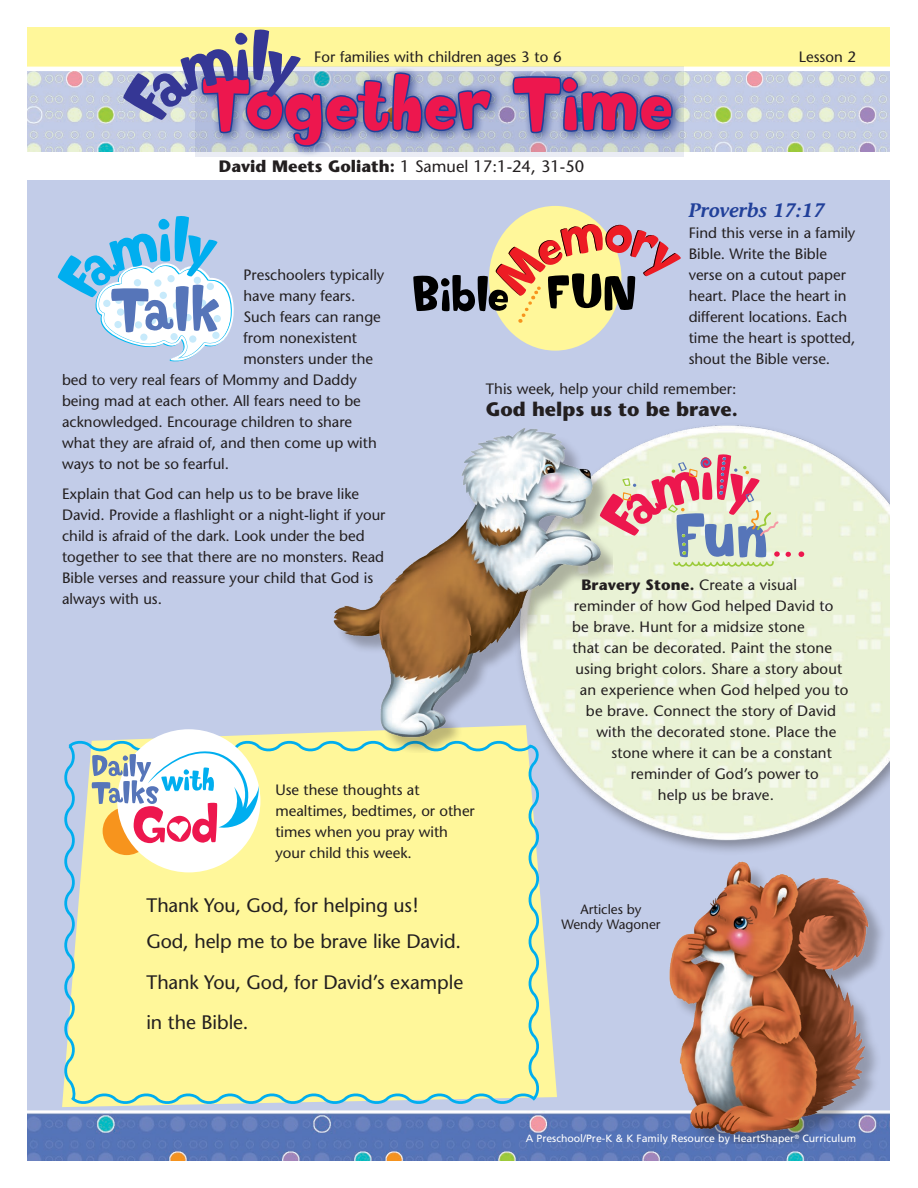
<style>
.page{position:relative;width:918px;height:1188px;background:#fff}
.page>*{position:absolute;margin:0;border:0;box-sizing:border-box;transform-origin:0 0}
.t1{font:19.5px/36px "Stone Sans";letter-spacing:-.005em;color:#231f20}
.t2{font:700 19.5px "Stone Sans";color:#231f20}
.t3{font:italic 600 19.5px "Stone Informal";color:#21409a}
.t4{font:16.5px "Stone Sans";color:#231f20}
.t5{font:15px/21px "Stone Sans";color:#231f20}
.t6{font:700 15px "Stone Sans";letter-spacing:.01em;color:#231f20}
.t7{font:13.5px/15px "Stone Sans";color:#231f20;text-align:center}
.t8{font:10.5px "Frutiger";color:#fff}
.s1{font-weight:700}
.s2{font-weight:400}
</style>
<div class="page">
<div style="left:0;top:9px;width:909px;height:89px;background:#fff79a"></div>
<img style="left:27px;top:72px;width:863px;height:1089px">
<svg style="left:62px;top:725px;width:495px;height:382px;background:#cdd4d9"></svg>
<img style="left:645px;top:852px;width:244px;height:291px">
<svg style="left:60px;top:737px;width:483px;height:371px;background:#f4f2a0"></svg>
<svg style="left:786px;top:552px;width:5px;height:5px"></svg>
<svg style="left:798px;top:551px;width:6px;height:6px"></svg>
<svg style="left:613px;top:454px;width:167px;height:113px;background:#d8beb8"></svg>
<img style="left:323px;top:415px;width:290px;height:337px">
<div style="left:103px;top:807px;width:48px;height:48px;background:#f7941d;border-radius:50%"></div>
<div style="left:117px;top:729px;width:143px;height:143px;background:#fff;border-radius:50%"></div>
<svg style="left:91px;top:750px;width:168px;height:93px"></svg>
<div style="left:489px;top:206px;width:132px;height:145px;background:#fff79a;border-radius:50%"></div>
<svg style="left:413px;top:223px;width:268px;height:100px"></svg>
<div style="left:27px;top:152px;width:864px;height:28px;background:#fff"></div>
<svg style="left:58px;top:216px;width:177px;height:147px"></svg>
<div style="left:0;top:0;width:918px;height:27px;background:#fff"></div>
<div style="left:0;top:0;width:27px;height:1188px;background:#fff"></div>
<div style="left:890px;top:0;width:28px;height:1188px;background:#fff"></div>
<hr style="left:16px;top:67px;width:883px;height:4px;background:#fff">
<svg style="left:494px;top:66px;width:189px;height:91px;background:#c2c8d9"></svg>
<svg style="left:509px;top:76px;width:165px;height:59px;background:#ab6494"></svg>
<svg style="left:123px;top:29px;width:371px;height:128px"></svg>
<p class="t5" style="left:314px;top:46px;width:249px">For families with children ages 3 to 6</p>
<p class="t4" style="left:219px;top:156px;width:367px"><span class="s1">David Meets Goliath:</span> 1 Samuel 17:1-24, 31-50</p>
<p class="t5" style="left:799px;top:46px;width:59px">Lesson 2</p>
<h1 class="t3" style="left:689px;top:198px;width:138px">Proverbs 17:17</h1>
<p class="t5" style="left:689px;top:222px;width:168px">Find this verse in a family<br>Bible. Write the Bible verse on a cutout paper heart. Place the heart in different locations. Each time the heart is spotted, shout the Bible verse.</p>
<p class="t5" style="left:486px;top:378px;width:252px">This week, help your child remember:</p>
<h1 class="t2" style="left:486px;top:398px;width:253px">God helps us to be brave.</h1>
<p class="t5" style="left:244px;top:264px;width:142px">Preschoolers typically</p>
<p class="t5" style="left:244px;top:285px;width:113px">have many fears.</p>
<p class="t5" style="left:244px;top:306px;width:139px">Such fears can range</p>
<p class="t5" style="left:244px;top:327px;width:115px">from nonexistent</p>
<p class="t5" style="left:244px;top:348px;width:131px">monsters under the</p>
<p class="t5" style="left:62px;top:369px;width:296px">bed to very real fears of Mommy and Daddy</p>
<p class="t5" style="left:62px;top:390px;width:300px">being mad at each other. All fears need to be</p>
<p class="t5" style="left:62px;top:411px;width:292px">acknowledged. Encourage children to share</p>
<p class="t5" style="left:62px;top:432px;width:316px">what they are afraid of, and then come up with</p>
<p class="t5" style="left:62px;top:453px;width:169px">ways to not be so fearful.</p>
<p class="t5" style="left:62px;top:483px;width:325px">Explain that God can help us to be brave like David. Provide a flashlight or a night-light if your child is afraid of the dark. Look under the bed together to see that there are no monsters. Read Bible verses and reassure your child that God is always with us.</p>
<p class="t6" style="left:581px;top:576px;width:217px">Bravery Stone. <span class="s2">Create a visual</span></p>
<p class="t5" style="left:574px;top:596px;width:261px">reminder of how God helped David to</p>
<p class="t5" style="left:572px;top:617px;width:234px">be brave. Hunt for a midsize stone</p>
<p class="t5" style="left:572px;top:638px;width:261px">that can be decorated. Paint the stone</p>
<p class="t5" style="left:575px;top:659px;width:268px">using bright colors. Share a story about</p>
<p class="t5" style="left:580px;top:680px;width:270px">an experience when God helped you to</p>
<p class="t5" style="left:586px;top:701px;width:252px">be brave. Connect the story of David</p>
<p class="t5" style="left:596px;top:722px;width:241px">with the decorated stone. Place the</p>
<p class="t5" style="left:611px;top:743px;width:222px">stone where it can be a constant</p>
<p class="t5" style="left:631px;top:764px;width:189px">reminder of God’s power to</p>
<p class="t5" style="left:275px;top:780px;width:146px">Use these thoughts at</p>
<p class="t5" style="left:658px;top:785px;width:118px">help us be brave.</p>
<p class="t5" style="left:275px;top:801px;width:201px">mealtimes, bedtimes, or other times when you pray with your child this week.</p>
<h1 class="t1" style="left:146px;top:888px;width:316px">Thank You, God, for helping us!<br>God, help me to be brave like David.</h1>
<h1 class="t1" style="left:146px;top:962px;width:318px;line-height:40.5px">Thank You, God, for David’s example in the Bible.</h1>
<p class="t7" style="left:561px;top:901px;width:101px">Articles by<br>Wendy Wagoner</p>
<p class="t8" style="left:526px;top:1132px;width:332px">A Preschool/Pre-K &amp; K Family Resource by HeartShaper<sup>®</sup> Curriculum</p>
</div>
